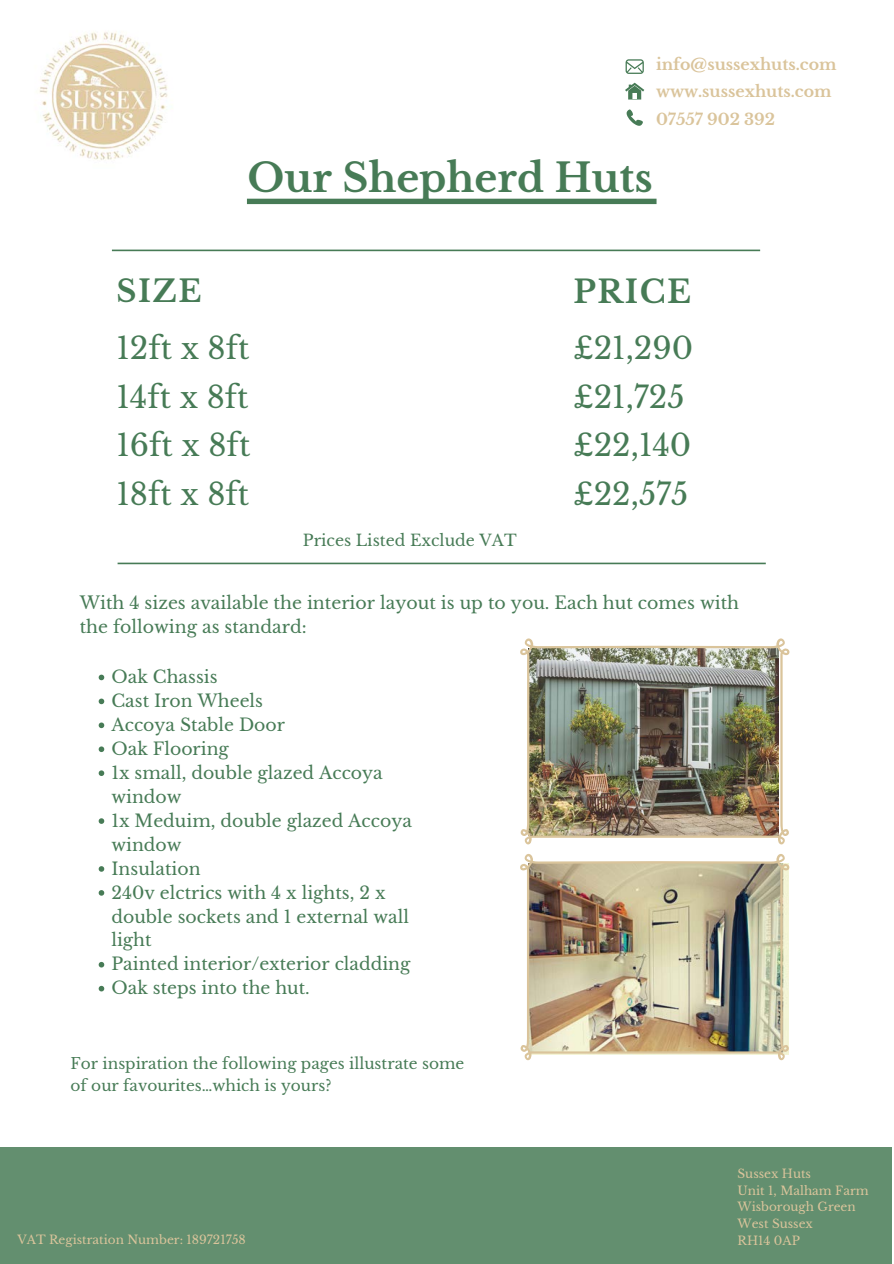
<style>
.page{position:relative;width:894px;height:1264px;background:#fff}
.page>*{position:absolute;margin:0;border:0;box-sizing:border-box;transform-origin:0 0}
.t1{font:700 39.15px "Libre Baskerville";color:#477b56}
.t2{font:700 31.35px "Libre Baskerville";letter-spacing:.05em;color:#477b56}
.t3{font:700 30.15px "Libre Baskerville";color:#477b56}
.t4{font:30px/48.9px "Libre Baskerville";color:#477b56;text-align:justify}
.t5{font:17.25px/24px "Libre Baskerville";color:#477b56}
.t6{font:700 15.75px/27.3px "Libre Baskerville";color:#dac49b}
.t7{font:15.75px "Libre Baskerville";color:#477b56}
.t8{font:15.3px/21.3px "Libre Baskerville";color:#477b56}
.t9{font:12px/16.6px "Libre Baskerville";color:#dac49b}
</style>
<div class="page">
<svg style="left:99px;top:674px;width:5px;height:6px"></svg>
<svg style="left:99px;top:698px;width:5px;height:6px"></svg>
<svg style="left:99px;top:722px;width:5px;height:6px"></svg>
<svg style="left:99px;top:746px;width:5px;height:6px"></svg>
<svg style="left:99px;top:770px;width:5px;height:6px"></svg>
<svg style="left:99px;top:818px;width:5px;height:5px"></svg>
<svg style="left:99px;top:866px;width:5px;height:5px"></svg>
<svg style="left:99px;top:890px;width:5px;height:5px"></svg>
<svg style="left:99px;top:961px;width:5px;height:6px"></svg>
<svg style="left:99px;top:985px;width:5px;height:6px"></svg>
<div style="left:247px;top:199px;width:409px;height:5px;background:#477b56"></div>
<div style="left:0;top:1147px;width:891px;height:116px;background:#638f6f"></div>
<img style="left:520px;top:638px;width:269px;height:206px">
<img style="left:520px;top:854px;width:269px;height:206px">
<svg style="left:112px;top:249px;width:648px;height:2px"></svg>
<svg style="left:117px;top:562px;width:648px;height:2px"></svg>
<img style="left:39px;top:31px;width:129px;height:129px">
<svg style="left:625px;top:59px;width:18px;height:15px"></svg>
<svg style="left:625px;top:83px;width:19px;height:16px"></svg>
<svg style="left:626px;top:109px;width:16px;height:17px"></svg>
<p class="t6" style="left:655px;top:51px;width:182px">info@sussexhuts.com www.sussexhuts.com<br>07557 902 392</p>
<h1 class="t1" style="left:247px;top:154px;width:406px">Our Shepherd Huts</h1>
<h3 class="t3" style="left:116px;top:272px;width:86px">SIZE</h3>
<h3 class="t4" style="left:116px;top:323px;width:135px">12ft x 8ft 14ft x 8ft 16ft x 8ft 18ft x 8ft</h3>
<p class="t7" style="left:303px;top:530px;width:215px">Prices Listed Exclude VAT</p>
<h2 class="t2" style="left:573px;top:273px;width:119px">PRICE</h2>
<h3 class="t4" style="left:573px;top:323px;width:121px;text-align:left">£21,290 £21,725 £22,140 £22,575</h3>
<p class="t5" style="left:80px;top:590px;width:660px">With 4 sizes available the interior layout is up to you. Each hut comes with the following as standard:</p>
<p class="t5" style="left:111px;top:665px;width:302px">Oak Chassis<br>Cast Iron Wheels<br>Accoya Stable Door<br>Oak Flooring<br>1x small, double glazed Accoya window<br>1x Meduim, double glazed Accoya window<br>Insulation<br>240v elctrics with 4 x lights, 2 x double sockets and 1 external wall light<br>Painted interior/exterior cladding<br>Oak steps into the hut.</p>
<p class="t8" style="left:71px;top:1053px;width:395px">For inspiration the following pages illustrate some of our favourites…which is yours?</p>
<p class="t9" style="left:17px;top:1231px;width:230px">VAT Registration Number: 189721758</p>
<p class="t9" style="left:737px;top:1165px;width:132px">Sussex Huts<br>Unit 1, Malham Farm<br>Wisborough Green<br>West Sussex<br>RH14 0AP</p>
</div>
